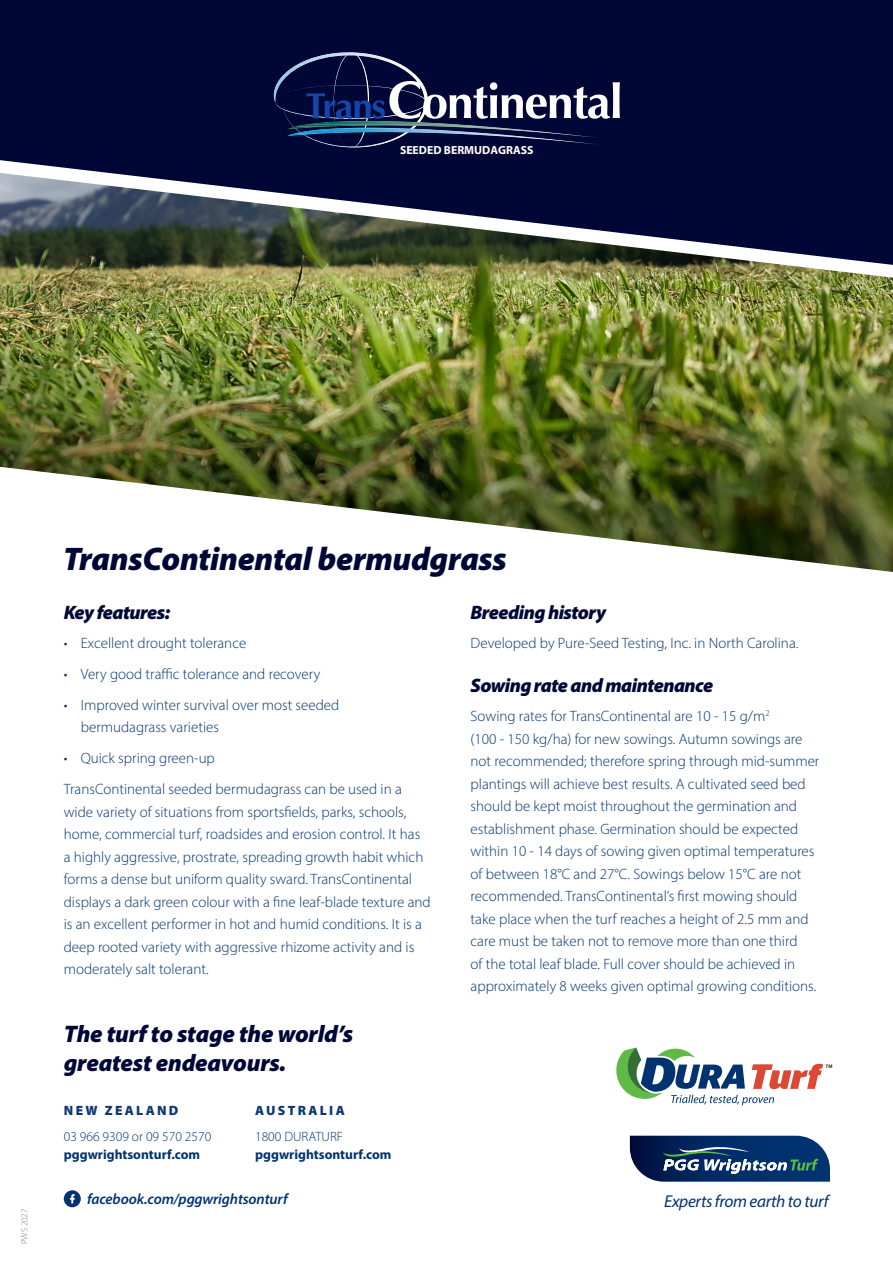
<style>
.page{position:relative;width:893px;height:1263px;background:#fff}
.page>*{position:absolute;margin:0;border:0;box-sizing:border-box;transform-origin:0 0}
.GREEN_HEAD{font:italic 900 32.85px "Myriad Pro";letter-spacing:-.01em;color:#000736}
.t1{font:italic 900 24px/28.5px "Myriad Pro";letter-spacing:-.01em;color:#000736}
.Subheading{font:italic 900 19.5px "Myriad Pro";letter-spacing:-.03em;color:#000736}
.t2{font:italic 17.25px "Myriad Pro";letter-spacing:-.02em;color:#013371}
.Subheading-2{font:300 15px/22.5px "Myriad Pro";color:#013371}
.Body_Copy{font:300 15px/22.5px "Myriad Pro";color:#013371}
.Body_Copy-2{font:italic 600 15px "Myriad Pro";letter-spacing:-.01em;color:#013371}
.Intro{font:300 13.5px/18px "Myriad Pro";color:#013371}
.Intro-2{font:700 13.5px/18px "Myriad Pro";color:#013371}
.CAPS_HEADING{font:900 13.5px "Myriad Pro";letter-spacing:.17em;color:#103975}
.t3{font:700 11.7px "Myriad Pro";color:#fff}
.Body_Copy-3{font:300 9px "Myriad Pro";letter-spacing:-.01em;color:#808285}
.s1{font-weight:700}
.s2{font-weight:300}
</style>
<div class="page">
<img style="left:0;top:278px;width:893px;height:63px">
<img style="left:0;top:341px;width:893px;height:126px">
<svg style="left:2px;top:467px;width:891px;height:105px"></svg>
<img style="left:0;top:265px;width:893px;height:13px">
<svg style="left:0;top:0;width:893px;height:265px;background:#171f41"></svg>
<div style="left:64px;top:1190px;width:17px;height:17px;background:#013371;border-radius:50%"></div>
<svg style="left:70px;top:1194px;width:5px;height:9px"></svg>
<svg style="left:273px;top:52px;width:347px;height:97px;background:#212954"></svg>
<img style="left:577px;top:136px;width:23px;height:2px">
<img style="left:552px;top:133px;width:27px;height:3px">
<img style="left:523px;top:131px;width:35px;height:2px">
<img style="left:287px;top:129px;width:249px;height:2px">
<img style="left:288px;top:126px;width:224px;height:3px">
<img style="left:296px;top:124px;width:189px;height:2px">
<img style="left:308px;top:122px;width:146px;height:2px">
<img style="left:332px;top:121px;width:80px;height:1px">
<img style="left:287px;top:116px;width:313px;height:4px">
<svg style="left:630px;top:1136px;width:200px;height:46px;background:#294c79"></svg>
<svg style="left:616px;top:1047px;width:216px;height:58px"></svg>
<p class="t3" style="left:400px;top:143px;width:135px">SEEDED BERMUDAGRASS</p>
<p class="Body_Copy-3" style="left:19px;top:1244px;width:37px;rotate:-90deg">PWS 2027</p>
<p class="GREEN_HEAD" style="left:63px;top:537px;width:445px">TransContinental bermudgrass</p>
<p class="Subheading" style="left:64px;top:599px;width:108px">Key features:</p>
<p class="Body_Copy" style="left:64px;top:631px;width:184px">• Excellent drought tolerance</p>
<p class="Body_Copy" style="left:64px;top:662px;width:258px">• Very good traffic tolerance and recovery</p>
<p class="Body_Copy" style="left:81px;top:693px;width:260px;text-indent:-17px">• Improved winter survival over most seeded bermudagrass varieties</p>
<p class="Body_Copy" style="left:64px;top:747px;width:153px">• Quick spring green-up</p>
<p class="Body_Copy" style="left:64px;top:778px;width:368px">TransContinental seeded bermudagrass can be used in a wide variety of situations from sportsfields, parks, schools, home, commercial turf, roadsides and erosion control. It has a highly aggressive, prostrate, spreading growth habit which forms a dense but uniform quality sward. TransContinental displays a dark green colour with a fine leaf-blade texture and is an excellent performer in hot and humid conditions. It is a deep rooted variety with aggressive rhizome activity and is moderately salt tolerant.</p>
<p class="t1" style="left:64px;top:1019px;width:291px">The turf to stage the world’s greatest endeavours.</p>
<p class="CAPS_HEADING" style="left:64px;top:1102px;width:116px">NEW ZEALAND</p>
<p class="Intro" style="left:64px;top:1128px;width:149px">03 966 9309 or 09 570 2570 <span class="s1">pggwrightsonturf.com</span></p>
<p class="CAPS_HEADING" style="left:255px;top:1102px;width:91px">AUSTRALIA</p>
<p class="Intro-2" style="left:255px;top:1127px;width:138px"><span class="s2">1800 DURATURF </span>pggwrightsonturf.com</p>
<p class="Body_Copy-2" style="left:87px;top:1190px;width:202px">facebook.com/pggwrightsonturf</p>
<p class="Subheading" style="left:471px;top:599px;width:137px">Breeding history</p>
<p class="Subheading-2" style="left:471px;top:631px;width:329px">Developed by Pure-Seed Testing, Inc. in North Carolina.</p>
<p class="Subheading" style="left:471px;top:673px;width:244px">Sowing rate and maintenance</p>
<p class="Subheading-2" style="left:471px;top:705px;width:350px">Sowing rates for TransContinental are 10 - 15 g/m<sup>2<br></sup>(100 - 150 kg/ha) for new sowings. Autumn sowings are not recommended; therefore spring through mid-summer plantings will achieve best results. A cultivated seed bed should be kept moist throughout the germination and establishment phase. Germination should be expected within 10 - 14 days of sowing given optimal temperatures of between 18°C and 27°C. Sowings below 15°C are not recommended. TransContinental’s first mowing should take place when the turf reaches a height of 2.5 mm and care must be taken not to remove more than one third<br>of the total leaf blade. Full cover should be achieved in approximately 8 weeks given optimal growing conditions.</p>
<p class="t2" style="left:664px;top:1191px;width:166px">Experts from earth to turf</p>
</div>
